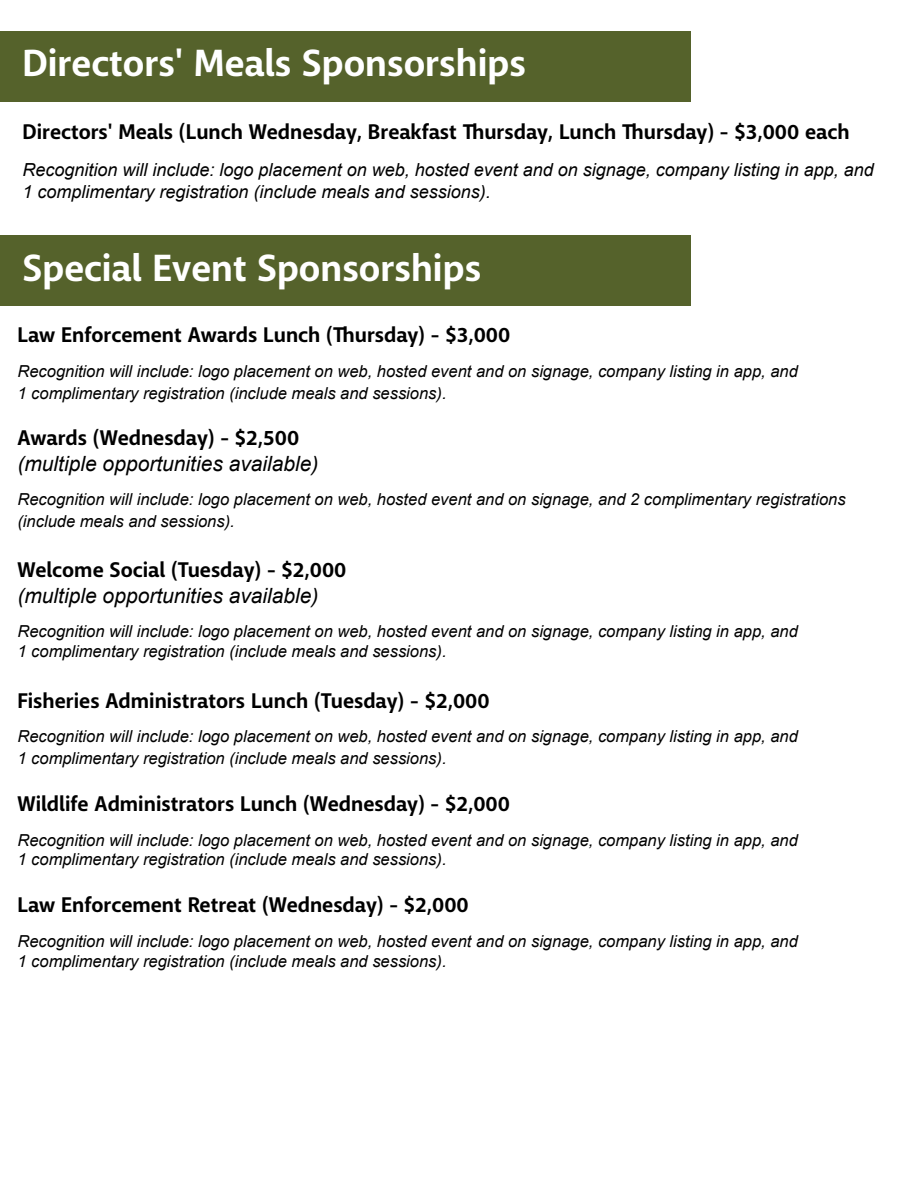
<style>
.page{position:relative;width:918px;height:1188px;background:#fff}
.page>*{position:absolute;margin:0;border:0;box-sizing:border-box;transform-origin:0 0}
.t1{font:700 37.5px "Macha";color:#fff}
.t2{font:700 21px "Macha";color:#000}
.t3{font:italic 21px "Arial";color:#000}
.t4{font:italic 18px/21.6px "Arial";color:#000}
.t5{font:italic 16.5px/21.6px "Arial";color:#000}
</style>
<div class="page">
<div style="left:0;top:235px;width:691px;height:70px;background:#55622b"></div>
<div style="left:0;top:32px;width:691px;height:70px;background:#55622b"></div>
<h1 class="t1" style="left:23px;top:40px;width:505px">Directors' Meals Sponsorships</h1>
<p class="t2" style="left:23px;top:119px;width:829px">Directors' Meals (Lunch Wednesday, Breakfast Thursday, Lunch Thursday) - $3,000 each</p>
<p class="t4" style="left:23px;top:159px;width:853px">Recognition will include: logo placement on web, hosted event and on signage, company listing in app, and<br>1 complimentary registration (include meals and sessions).</p>
<h1 class="t1" style="left:23px;top:245px;width:460px">Special Event Sponsorships</h1>
<p class="t2" style="left:17px;top:322px;width:494px">Law Enforcement Awards Lunch (Thursday) - $3,000</p>
<p class="t5" style="left:17px;top:361px;width:782px">Recognition will include: logo placement on web, hosted event and on signage, company listing in app, and<br>1 complimentary registration (include meals and sessions).</p>
<p class="t2" style="left:17px;top:425px;width:283px">Awards (Wednesday) - $2,500</p>
<p class="t3" style="left:17px;top:450px;width:303px">(multiple opportunities available)</p>
<p class="t5" style="left:17px;top:489px;width:830px">Recognition will include: logo placement on web, hosted event and on signage, and 2 complimentary registrations (include meals and sessions).</p>
<p class="t2" style="left:17px;top:557px;width:331px">Welcome Social (Tuesday) - $2,000</p>
<p class="t3" style="left:17px;top:582px;width:303px">(multiple opportunities available)</p>
<p class="t5" style="left:17px;top:622px;width:782px;line-height:19.8px">Recognition will include: logo placement on web, hosted event and on signage, company listing in app, and<br>1 complimentary registration (include meals and sessions).</p>
<p class="t2" style="left:17px;top:687px;width:474px">Fisheries Administrators Lunch (Tuesday) - $2,000</p>
<p class="t5" style="left:17px;top:726px;width:782px">Recognition will include: logo placement on web, hosted event and on signage, company listing in app, and<br>1 complimentary registration (include meals and sessions).</p>
<p class="t2" style="left:17px;top:790px;width:494px">Wildlife Administrators Lunch (Wednesday) - $2,000</p>
<p class="t5" style="left:17px;top:830px;width:782px;line-height:19.8px">Recognition will include: logo placement on web, hosted event and on signage, company listing in app, and<br>1 complimentary registration (include meals and sessions).</p>
<p class="t2" style="left:17px;top:892px;width:453px">Law Enforcement Retreat (Wednesday) - $2,000</p>
<p class="t5" style="left:17px;top:931px;width:782px;line-height:19.8px">Recognition will include: logo placement on web, hosted event and on signage, company listing in app, and<br>1 complimentary registration (include meals and sessions).</p>
</div>
